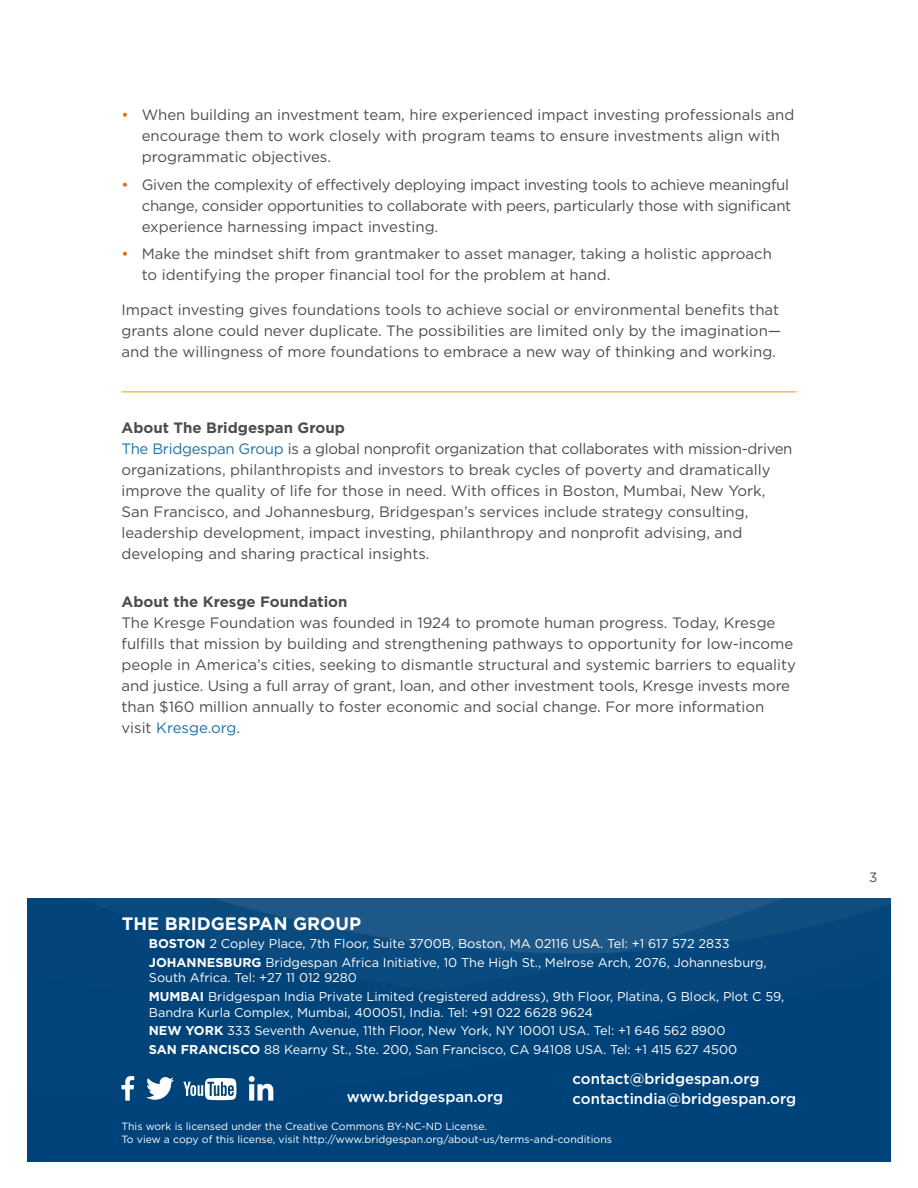
<style>
.page{position:relative;width:918px;height:1188px;background:#fff}
.page>*{position:absolute;margin:0;border:0;box-sizing:border-box;transform-origin:0 0}
.t1{font:700 18px "Gotham";color:#fff}
.t2{font:15px/21px "Gotham";color:#4e4d4d}
.t3{font:15px/21px "Gotham";letter-spacing:-.02em;color:#4e4d4d}
.t4{font:500 15px/19.5px "Gotham";color:#fff}
.t5{font:700 15px "Gotham";color:#4e4d4d}
.t6{font:13.5px "Gotham";color:#4e4d4d}
.t7{font:12.75px/18.5px "Gotham";color:#fff}
.t8{font:10.5px/12.6px "Gotham";color:#fff}
.s1{color:#e3680f}
.s2{font-weight:700}
.s3{color:#1e72a5}
</style>
<div class="page">
<svg style="left:27px;top:899px;width:864px;height:262px;background:#04467c"></svg>
<svg style="left:122px;top:1076px;width:12px;height:25px"></svg>
<svg style="left:146px;top:1077px;width:28px;height:23px"></svg>
<svg style="left:249px;top:1076px;width:24px;height:25px"></svg>
<svg style="left:183px;top:1078px;width:53px;height:22px"></svg>
<hr style="left:122px;top:391px;width:674px;height:1px;background:#f39800">
<p class="t2" style="left:142px;top:104px;width:654px;text-indent:-20px"><span class="s1">•</span> When building an investment team, hire experienced impact investing professionals and encourage them to work closely with program teams to ensure investments align with programmatic objectives.</p>
<p class="t3" style="left:142px;top:174px;width:651px;text-indent:-20px"><span class="s1">•</span> Given the complexity of effectively deploying impact investing tools to achieve meaningful change, consider opportunities to collaborate with peers, particularly those with significant experience harnessing impact investing.</p>
<p class="t2" style="left:142px;top:243px;width:632px;text-indent:-20px"><span class="s1">•</span> Make the mindset shift from grantmaker to asset manager, taking a holistic approach to identifying the proper financial tool for the problem at hand.</p>
<p class="t2" style="left:122px;top:299px;width:661px">Impact investing gives foundations tools to achieve social or environmental benefits that grants alone could never duplicate. The possibilities are limited only by the imagination— and the willingness of more foundations to embrace a new way of thinking and working.</p>
<p class="t2" style="left:122px;top:417px;width:673px"><span class="s2">About The Bridgespan Group<br></span><span class="s3">The Bridgespan Group</span> is a global nonprofit organization that collaborates with mission‑driven organizations, philanthropists and investors to break cycles of poverty and dramatically improve the quality of life for those in need. With offices in Boston, Mumbai, New York, San Francisco, and Johannesburg, Bridgespan’s services include strategy consulting, leadership development, impact investing, philanthropy and nonprofit advising, and developing and sharing practical insights.</p>
<p class="t5" style="left:122px;top:591px;width:228px">About the Kresge Foundation</p>
<p class="t2" style="left:122px;top:612px;width:676px">The Kresge Foundation was founded in 1924 to promote human progress. Today, Kresge fulfills that mission by building and strengthening pathways to opportunity for low‑income people in America’s cities, seeking to dismantle structural and systemic barriers to equality and justice. Using a full array of grant, loan, and other investment tools, Kresge invests more than $160 million annually to foster economic and social change. For more information visit <span class="s3">Kresge.org</span>.</p>
<p class="t1" style="left:122px;top:911px;width:241px">THE BRIDGESPAN GROUP</p>
<p class="t7" style="left:149px;top:934px;width:619px"><span class="s2">BOSTON</span> 2 Copley Place, 7th Floor, Suite 3700B, Boston, MA 02116 USA. Tel: +1 617 572 2833<br><span class="s2">JOHANNESBURG</span> Bridgespan Africa Initiative, 10 The High St., Melrose Arch, 2076, Johannesburg,</p>
<p class="t7" style="left:149px;top:968px;width:637px">South Africa. Tel: +27 11 012 9280<br><span class="s2">MUMBAI</span> Bridgespan India Private Limited (registered address), 9th Floor, Platina, G Block, Plot C 59,</p>
<p class="t7" style="left:149px;top:1003px;width:590px">Bandra Kurla Complex, Mumbai, 400051, India. Tel: +91 022 6628 9624<br><span class="s2">NEW YORK</span> 333 Seventh Avenue, 11th Floor, New York, NY 10001 USA. Tel: +1 646 562 8900<br><span class="s2">SAN FRANCISCO</span> 88 Kearny St., Ste. 200, San Francisco, CA 94108 USA. Tel: +1 415 627 4500</p>
<p class="t4" style="left:347px;top:1087px;width:158px">www.bridgespan.org</p>
<p class="t4" style="left:573px;top:1069px;width:225px">contact@bridgespan.org contactindia@bridgespan.org</p>
<p class="t8" style="left:122px;top:1120px;width:492px">This work is licensed under the Creative Commons BY-NC-ND License.<br>To view a copy of this license, visit http://www.bridgespan.org/about-us/terms-and-conditions</p>
<p class="t6" style="left:869px;top:869px;width:10px">3</p>
</div>
